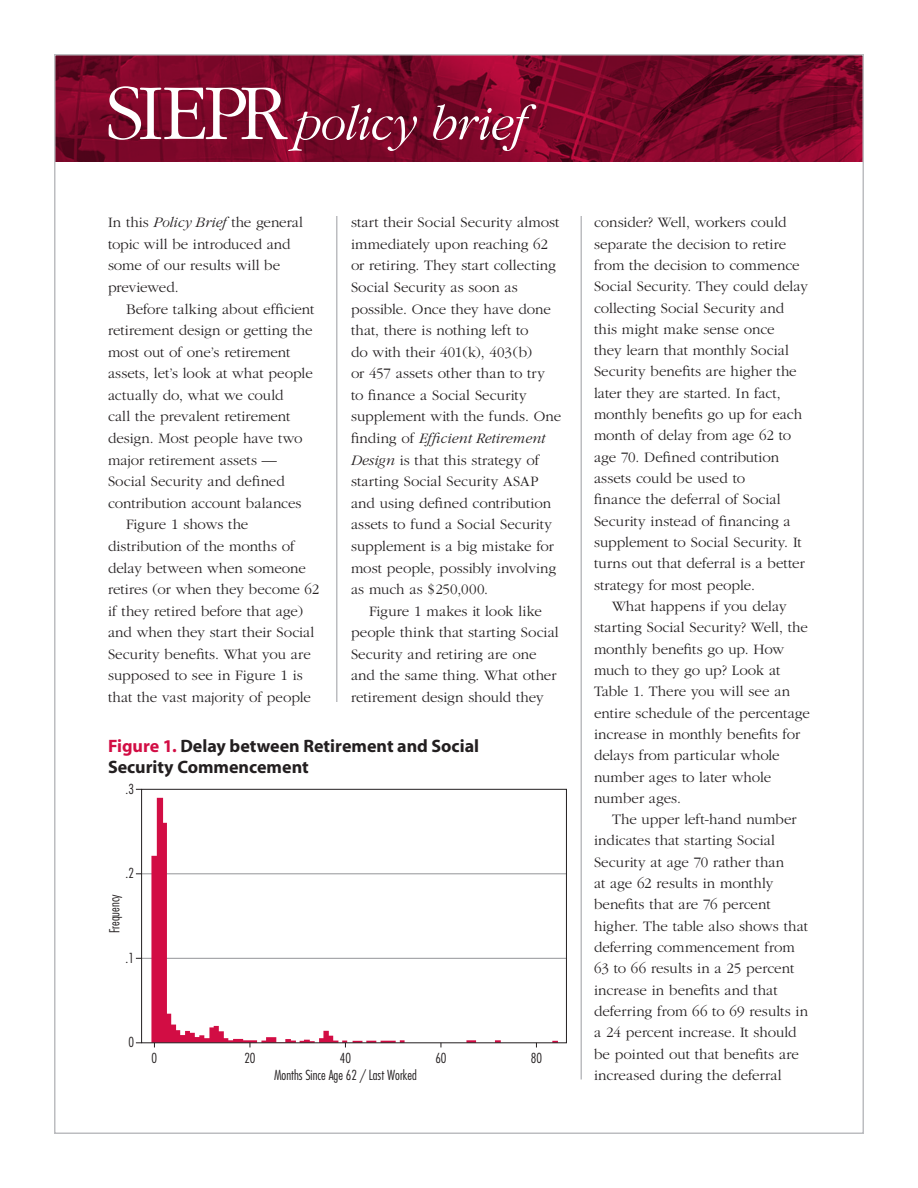
<style>
.page{position:relative;width:918px;height:1188px;background:#fff}
.page>*{position:absolute;margin:0;border:0;box-sizing:border-box;transform-origin:0 0}
.Banner_Text{font:300 82.2px "Garamond";letter-spacing:-.065em;color:#fff}
.t1{font:italic 300 50.7px "Garamond";letter-spacing:-.02em;color:#fff}
.Subhead_1{font:700 18px/21px "Myriad";color:#231f20}
.Body_1{font:300 15px/21.6px "Garamond";color:#231f20}
.t2{font:300 condensed 13.5px/16.8px "Futura";color:#231f20;text-align:center}
.s1{font-style:italic}
.s2{color:#d20d44}
</style>
<div class="page">
<img style="left:57px;top:57px;width:804px;height:105px">
<hr style="left:336px;top:216px;width:2px;height:486px;background:#bcbdc0">
<hr style="left:580px;top:216px;width:2px;height:863px;background:#bcbdc0">
<hr style="left:142px;top:873px;width:424px;height:1px;background:#939598">
<hr style="left:142px;top:958px;width:424px;height:1px;background:#939598">
<svg style="left:151px;top:798px;width:407px;height:243px"></svg>
<div style="left:141px;top:789px;width:426px;height:254px;border:1px solid #231f20"></div>
<p class="Banner_Text" style="left:105px;top:70px;width:184px">SIEPR</p>
<p class="t1" style="left:295px;top:97px;width:233px">policy brief</p>
<p class="Body_1" style="left:108px;top:212px;width:197px">In this <span class="s1">Policy Brief</span> the general topic will be introduced and some of our results will be previewed.</p>
<p class="Body_1" style="left:108px;top:298px;width:208px;text-indent:18px">Before talking about efficient retirement design or getting the most out of one’s retirement assets, let’s look at what people actually do, what we could<br>call the prevalent retirement design. Most people have two major retirement assets —<br>Social Security and defined contribution account balances</p>
<p class="Body_1" style="left:108px;top:514px;width:213px;text-indent:18px">Figure 1 shows the distribution of the months of delay between when someone retires (or when they become 62 if they retired before that age) and when they start their Social<br>Security benefits. What you are supposed to see in Figure 1 is that the vast majority of people</p>
<p class="Body_1" style="left:351px;top:212px;width:212px">start their Social Security almost immediately upon reaching 62 or retiring. They start collecting<br>Social Security as soon as possible. Once they have done that, there is nothing left to<br>do with their 401(k), 403(b)<br>or 457 assets other than to try<br>to finance a Social Security supplement with the funds. One finding of <span class="s1">Efficient Retirement<br>Design</span> is that this strategy of starting Social Security ASAP and using defined contribution assets to fund a Social Security supplement is a big mistake for most people, possibly involving as much as $250,000.</p>
<p class="Body_1" style="left:351px;top:600px;width:209px;text-indent:18px">Figure 1 makes it look like people think that starting Social<br>Security and retiring are one and the same thing. What other retirement design should they</p>
<p class="Subhead_1" style="left:108px;top:736px;width:373px"><span class="s2">Figure 1.</span> Delay between Retirement and Social<br>Security Commencement</p>
<p class="t2" style="left:126px;top:780px;width:10px">.3</p>
<p class="t2" style="left:126px;top:865px;width:10px">.2</p>
<p class="t2" style="left:106px;top:933px;width:41px;rotate:-90deg">Frequency</p>
<p class="t2" style="left:126px;top:949px;width:10px">.1</p>
<p class="t2" style="left:128px;top:1034px;width:7px">0</p>
<p class="t2" style="left:152px;top:1050px;width:7px">0</p>
<p class="t2" style="left:244px;top:1050px;width:13px">20</p>
<p class="t2" style="left:274px;top:1050px;width:144px">40<br>Months Since Age 62 / Last Worked</p>
<p class="t2" style="left:435px;top:1050px;width:13px">60</p>
<p class="t2" style="left:531px;top:1050px;width:13px">80</p>
<p class="Body_1" style="left:594px;top:212px;width:215px">consider? Well, workers could separate the decision to retire from the decision to commence<br>Social Security. They could delay collecting Social Security and this might make sense once<br>they learn that monthly Social<br>Security benefits are higher the later they are started. In fact, monthly benefits go up for each month of delay from age 62 to age 70. Defined contribution assets could be used to<br>finance the deferral of Social<br>Security instead of financing a supplement to Social Security. It turns out that deferral is a better strategy for most people.</p>
<p class="Body_1" style="left:594px;top:596px;width:217px;text-indent:18px">What happens if you delay starting Social Security? Well, the monthly benefits go up. How much to they go up? Look at<br>Table 1. There you will see an entire schedule of the percentage increase in monthly benefits for delays from particular whole number ages to later whole number ages.</p>
<p class="Body_1" style="left:594px;top:809px;width:216px;text-indent:18px">The upper left-hand number indicates that starting Social<br>Security at age 70 rather than<br>at age 62 results in monthly benefits that are 76 percent higher. The table also shows that deferring commencement from<br>63 to 66 results in a 25 percent increase in benefits and that deferring from 66 to 69 results in a 24 percent increase. It should be pointed out that benefits are increased during the deferral</p>
</div>
